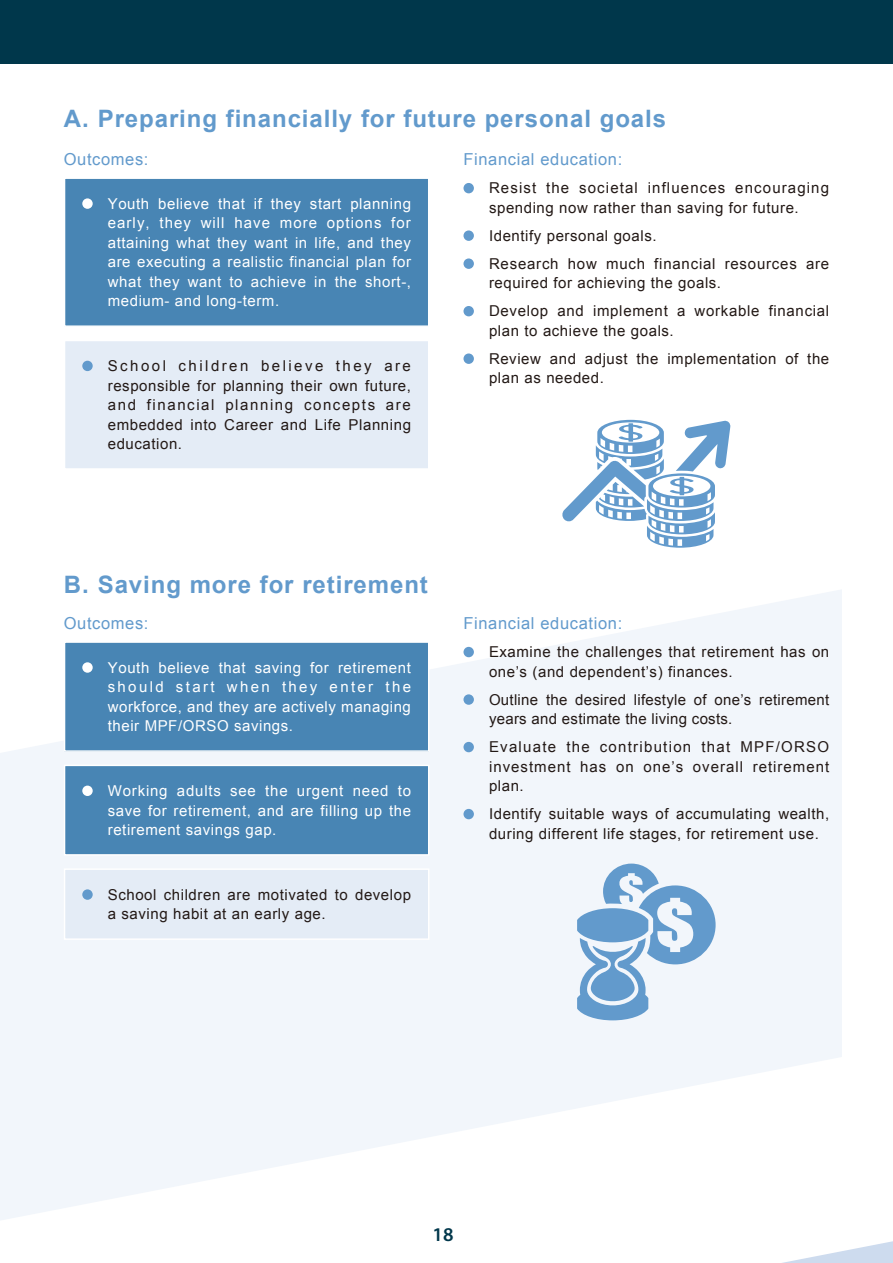
<style>
.page{position:relative;width:893px;height:1263px;background:#fff}
.page>*{position:absolute;margin:0;border:0;box-sizing:border-box;transform-origin:0 0}
.t1{font:700 24px "Arial";letter-spacing:.04em;color:#629acc}
.t2{font:600 19.5px "Myriad Pro";color:#00374b}
.t3{font:16.5px "Arial";letter-spacing:.04em;color:#629acc}
.t4{font:15px/19.5px "Arial";letter-spacing:.04em;color:#231916}
.t5{font:15px/19.5px "Arial";letter-spacing:.04em;color:#fff;text-align:justify}
.t6{font:15px/19.5px "Arial";letter-spacing:.075em;color:#231916}
.t7{font:15px/19.5px "Arial";letter-spacing:.02em;color:#231916}
</style>
<div class="page">
<svg style="left:0;top:590px;width:842px;height:630px;fill:#f2f6fb"></svg>
<div style="left:65px;top:178px;width:364px;height:148px;background:#4885b4"></div>
<div style="left:82px;top:198px;width:11px;height:11px;background:#fff;border-radius:50%"></div>
<div style="left:64px;top:177px;width:365px;height:150px;border:2px solid #fff"></div>
<div style="left:65px;top:340px;width:364px;height:129px;background:#e4ecf6"></div>
<div style="left:82px;top:361px;width:11px;height:10px;background:#629acc;border-radius:50%"></div>
<div style="left:64px;top:340px;width:365px;height:130px;border:2px solid #fff"></div>
<div style="left:463px;top:183px;width:11px;height:10px;background:#629acc;border-radius:50%"></div>
<div style="left:463px;top:230px;width:11px;height:11px;background:#629acc;border-radius:50%"></div>
<div style="left:463px;top:258px;width:11px;height:11px;background:#629acc;border-radius:50%"></div>
<div style="left:463px;top:306px;width:11px;height:10px;background:#629acc;border-radius:50%"></div>
<div style="left:463px;top:353px;width:11px;height:11px;background:#629acc;border-radius:50%"></div>
<div style="left:65px;top:642px;width:364px;height:109px;background:#4885b4"></div>
<div style="left:82px;top:662px;width:11px;height:11px;background:#fff;border-radius:50%"></div>
<div style="left:64px;top:641px;width:365px;height:111px;border:2px solid #fff"></div>
<div style="left:65px;top:765px;width:364px;height:90px;background:#4885b4"></div>
<div style="left:82px;top:786px;width:11px;height:10px;background:#fff;border-radius:50%"></div>
<div style="left:64px;top:765px;width:365px;height:91px;border:2px solid #fff"></div>
<div style="left:65px;top:869px;width:364px;height:70px;background:#e4ecf6"></div>
<div style="left:82px;top:889px;width:11px;height:11px;background:#629acc;border-radius:50%"></div>
<div style="left:64px;top:868px;width:365px;height:72px;border:2px solid #fff"></div>
<div style="left:463px;top:647px;width:11px;height:10px;background:#629acc;border-radius:50%"></div>
<div style="left:463px;top:694px;width:11px;height:11px;background:#629acc;border-radius:50%"></div>
<div style="left:463px;top:742px;width:11px;height:10px;background:#629acc;border-radius:50%"></div>
<div style="left:463px;top:809px;width:11px;height:10px;background:#629acc;border-radius:50%"></div>
<svg style="left:577px;top:863px;width:139px;height:157px"></svg>
<svg style="left:562px;top:420px;width:168px;height:128px"></svg>
<svg style="left:782px;top:1241px;width:111px;height:22px"></svg>
<div style="left:0;top:0;width:893px;height:64px;background:#00374b"></div>
<h1 class="t1" style="left:64px;top:102px;width:604px">A. Preparing financially for future personal goals</h1>
<p class="t3" style="left:64px;top:149px;width:86px">Outcomes:</p>
<p class="t5" style="left:108px;top:194px;width:305px">Youth believe that if they start planning early, they will have more options for attaining what they want in life, and they are executing a realistic financial plan for what they want to achieve in the short-, medium- and long-term.</p>
<p class="t3" style="left:463px;top:149px;width:160px">Financial education:</p>
<p class="t6" style="left:489px;top:178px;width:342px">Resist the societal influences encouraging spending now rather than saving for future.</p>
<p class="t4" style="left:489px;top:222px;width:342px;line-height:28px">Identify personal goals.<br>Research how much financial resources are</p>
<p class="t4" style="left:489px;top:269px;width:342px;line-height:28px">required for achieving the goals.<br>Develop and implement a workable financial</p>
<p class="t4" style="left:489px;top:317px;width:342px;line-height:28px">plan to achieve the goals.<br>Review and adjust the implementation of the</p>
<p class="t4" style="left:489px;top:369px;width:116px">plan as needed.</p>
<p class="t4" style="left:108px;top:356px;width:305px;text-align:justify">School children believe they are responsible for planning their own future, and financial planning concepts are embedded into Career and Life Planning education.</p>
<h1 class="t1" style="left:64px;top:568px;width:366px">B. Saving more for retirement</h1>
<p class="t3" style="left:64px;top:613px;width:86px">Outcomes:</p>
<p class="t5" style="left:108px;top:658px;width:305px">Youth believe that saving for retirement should start when they enter the workforce, and they are actively managing their MPF/ORSO savings.</p>
<p class="t5" style="left:108px;top:781px;width:305px">Working adults see the urgent need to save for retirement, and are filling up the retirement savings gap.</p>
<p class="t4" style="left:108px;top:885px;width:305px">School children are motivated to develop a saving habit at an early age.</p>
<p class="t3" style="left:463px;top:613px;width:160px">Financial education:</p>
<p class="t4" style="left:489px;top:642px;width:342px">Examine the challenges that retirement has on one’s (and dependent’s) finances.</p>
<p class="t7" style="left:489px;top:690px;width:342px">Outline the desired lifestyle of one’s retirement years and estimate the living costs.</p>
<p class="t4" style="left:489px;top:737px;width:342px;text-align:justify">Evaluate the contribution that MPF/ORSO investment has on one’s overall retirement plan.</p>
<p class="t4" style="left:489px;top:804px;width:342px">Identify suitable ways of accumulating wealth, during different life stages, for retirement use.</p>
<h2 class="t2" style="left:432px;top:1222px;width:23px">18</h2>
</div>
